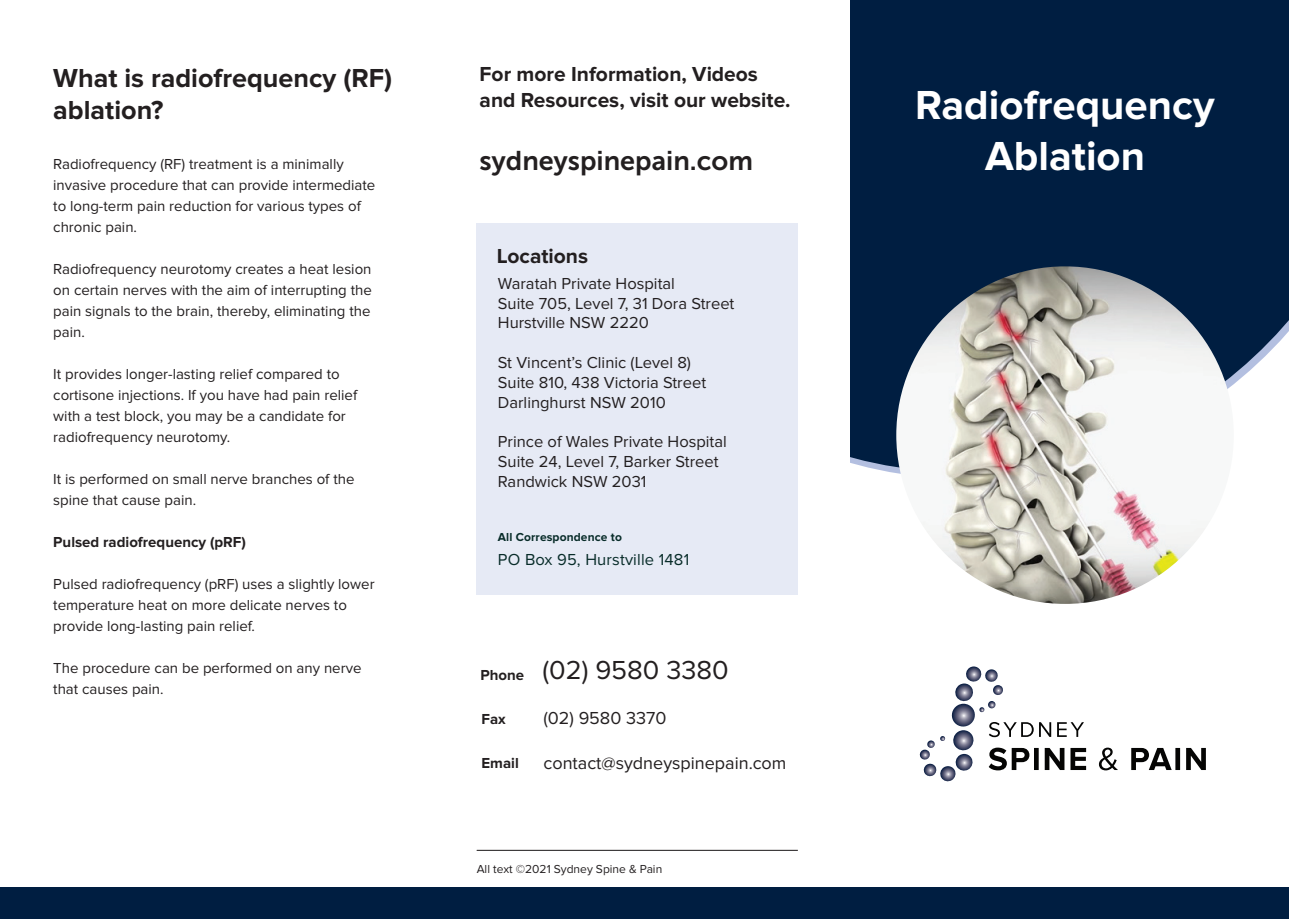
<style>
.page{position:relative;width:1289px;height:919px;background:#fff}
.page>*{position:absolute;margin:0;border:0;box-sizing:border-box;transform-origin:0 0}
.t1{font:700 42px/50.4px "Proxima Nova";color:#fff;text-align:center}
.t2{font:700 27px/32.4px "Proxima Nova";color:#231f20}
.t3{font:27px "Museo Sans 700";color:#231f20}
.t4{font:27px "Proxima Nova";color:#231f20}
.t5{font:700 21px/25.2px "Proxima Nova";color:#231f20}
.t6{font:18px "Proxima Nova";color:#231f20}
.t7{font:16.5px/19.8px "Proxima Nova";color:#231f20}
.t8{font:16.5px "Proxima Nova";letter-spacing:.01em;color:#082c29}
.t9{font:15px/21px "Proxima Nova";color:#231f20}
.t10{font:700 15px "Proxima Nova";color:#231f20}
.t11{font:12px "Proxima Nova";color:#231f20}
.t12{font:700 12px "Proxima Nova";letter-spacing:.01em;color:#082c29}
</style>
<div class="page">
<div style="left:850px;top:0;width:438px;height:472px;background:#001e41"></div>
<img style="left:896px;top:266px;width:337px;height:338px;border-radius:169px">
<div style="left:0;top:887px;width:1288px;height:31px;background:#001e41"></div>
<hr style="left:477px;top:850px;width:320px;height:1px;background:#231f20">
<div style="left:477px;top:223px;width:320px;height:371px;background:#e6eaf5"></div>
<svg style="left:919px;top:666px;width:286px;height:116px"></svg>
<h2 class="t2" style="left:53px;top:62px;width:340px">What is radiofrequency (RF) ablation?</h2>
<p class="t9" style="left:53px;top:153px;width:323px">Radiofrequency (RF) treatment is a minimally invasive procedure that can provide intermediate to long-term pain reduction for various types of chronic pain.</p>
<p class="t9" style="left:53px;top:258px;width:320px;text-align:justify">Radiofrequency neurotomy creates a heat lesion on certain nerves with the aim of interrupting the pain signals to the brain, thereby, eliminating the pain.</p>
<p class="t9" style="left:53px;top:363px;width:305px">It provides longer-lasting relief compared to cortisone injections. If you have had pain relief with a test block, you may be a candidate for radiofrequency neurotomy.</p>
<p class="t9" style="left:53px;top:468px;width:303px">It is performed on small nerve branches of the spine that cause pain.</p>
<p class="t10" style="left:53px;top:533px;width:194px">Pulsed radiofrequency (pRF)</p>
<p class="t9" style="left:53px;top:573px;width:323px">Pulsed radiofrequency (pRF) uses a slightly lower temperature heat on more delicate nerves to provide long-lasting pain relief.</p>
<p class="t9" style="left:53px;top:657px;width:310px">The procedure can be performed on any nerve that causes pain.</p>
<h3 class="t5" style="left:479px;top:62px;width:312px">For more Information, Videos and Resources, visit our website.</h3>
<h2 class="t3" style="left:479px;top:145px;width:275px">sydneyspinepain.com</h2>
<h3 class="t5" style="left:497px;top:244px;width:93px">Locations</h3>
<p class="t7" style="left:498px;top:273px;width:238px">Waratah Private Hospital<br>Suite 705, Level 7, 31 Dora Street<br>Hurstville NSW 2220</p>
<p class="t7" style="left:498px;top:353px;width:210px">St Vincent’s Clinic (Level 8)<br>Suite 810, 438 Victoria Street<br>Darlinghurst NSW 2010</p>
<p class="t7" style="left:498px;top:432px;width:230px">Prince of Wales Private Hospital<br>Suite 24, Level 7, Barker Street<br>Randwick NSW 2031</p>
<p class="t12" style="left:498px;top:530px;width:125px">All Correspondence to</p>
<p class="t8" style="left:498px;top:550px;width:193px">PO Box 95, Hurstville 1481</p>
<p class="t10" style="left:480px;top:666px;width:45px">Phone</p>
<h2 class="t4" style="left:542px;top:654px;width:188px">(02) 9580 3380</h2>
<p class="t10" style="left:481px;top:710px;width:26px">Fax</p>
<p class="t6" style="left:543px;top:707px;width:124px">(02) 9580 3370</p>
<p class="t10" style="left:481px;top:754px;width:39px">Email</p>
<p class="t6" style="left:543px;top:753px;width:244px">contact@sydneyspinepain.com</p>
<p class="t11" style="left:477px;top:861px;width:187px">All text ©2021 Sydney Spine &amp; Pain</p>
<h1 class="t1" style="left:915px;top:81px;width:301px">Radiofrequency<br>Ablation</h1>
</div>
